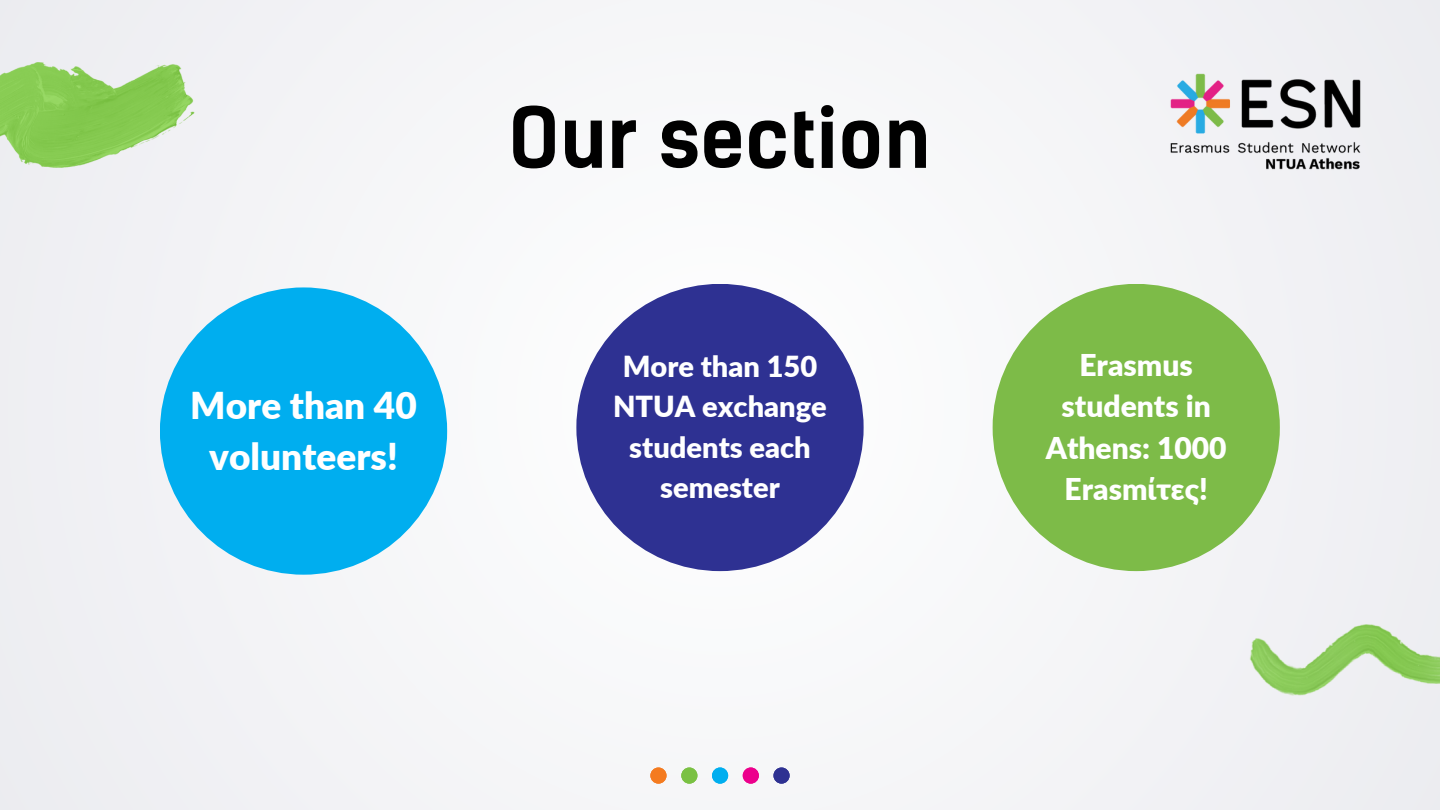
<style>
.page{position:relative;width:1440px;height:810px;background:#f4f5f7}
.page>*{position:absolute;margin:0;border:0;box-sizing:border-box;transform-origin:0 0}
.t1{font:700 80px "Kelson Sans";color:#000}
.t2{font:900 37px/51.8px "Lato";color:#fff;text-align:center}
.t3{font:900 30px/41.2px "Lato";color:#fff;text-align:center}
.t4{font:900 29px/40.5px "Lato";color:#fff;text-align:center}
</style>
<div class="page">
<img style="left:1170px;top:73px;width:191px;height:97px">
<div style="left:650px;top:768px;width:17px;height:16px;background:#f47b20;border-radius:50%"></div>
<div style="left:681px;top:768px;width:16px;height:16px;background:#7ac143;border-radius:50%"></div>
<div style="left:712px;top:768px;width:16px;height:16px;background:#00aeef;border-radius:50%"></div>
<div style="left:743px;top:768px;width:16px;height:16px;background:#ec008c;border-radius:50%"></div>
<div style="left:773px;top:768px;width:17px;height:16px;background:#2e3192;border-radius:50%"></div>
<div style="left:160px;top:287px;width:287px;height:288px;background:#00aeef;border-radius:50%"></div>
<div style="left:576px;top:284px;width:288px;height:287px;background:#2e3192;border-radius:50%"></div>
<div style="left:993px;top:284px;width:287px;height:287px;background:#7dbb48;border-radius:50%"></div>
<img style="left:0;top:62px;width:195px;height:105px">
<img style="left:1249px;top:625px;width:191px;height:71px">
<h2 class="t2" style="left:190px;top:378px;width:228px">More than 40 volunteers!</h2>
<p class="t1" style="left:508px;top:92px;width:425px">Our section</p>
<p class="t4" style="left:613px;top:345px;width:215px">More than 150<br>NTUA exchange students each semester</p>
<p class="t3" style="left:1046px;top:344px;width:182px">Erasmus students in<br>Athens: 1000<br>Erasmίτες!</p>
</div>
